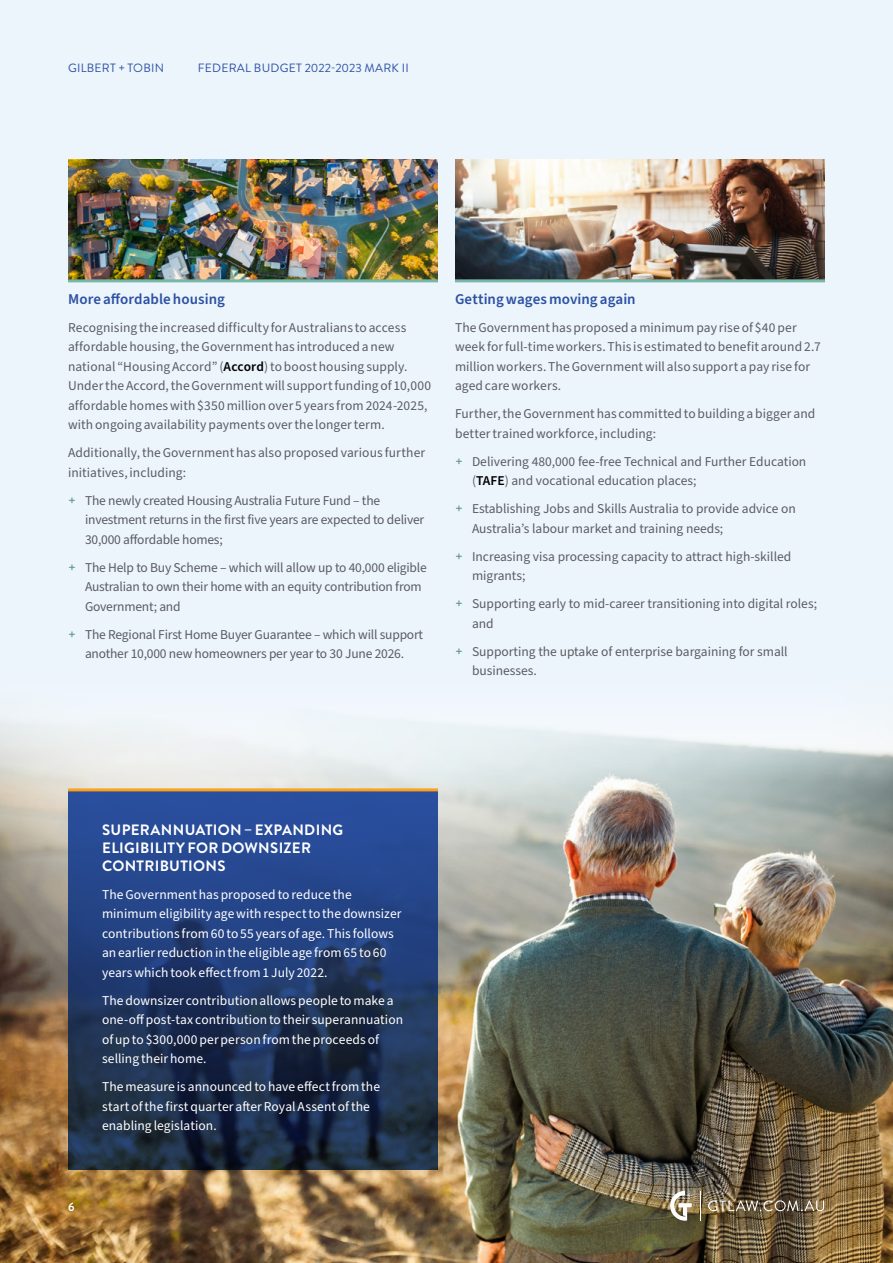
<style>
.page{position:relative;width:893px;height:1263px;background:#edf5fc}
.page>*{position:absolute;margin:0;border:0;box-sizing:border-box;transform-origin:0 0}
.H4-Small_Title_Rev{font:700 15px/18px "Brandon Grotesque";letter-spacing:.02em;color:#fff}
.Lead_in_paragraph{font:600 15px "Source Sans Pro";letter-spacing:.005em;color:#2b51a3}
.Body_copy_bullets_Po{font:13.5px/19.5px "Source Sans Pro";letter-spacing:-.015em;color:#5a5d62}
.Body_copy_Pos{font:13.5px/19.5px "Source Sans Pro";letter-spacing:.005em;color:#5a5d62}
.Body_Copy_Rev{font:13.5px/19.5px "Source Sans Pro";letter-spacing:.005em;color:#fff}
.t1{font:12px "Brandon Grotesque";letter-spacing:.02em;color:#2b51a3}
.t2{font:700 12px "Brandon Grotesque";color:#fff}
.s1{font-weight:600;color:#000}
.s2{font-family:"Brandon Grotesque";font-weight:500;color:#629a8c}
</style>
<div class="page">
<img style="left:68px;top:159px;width:370px;height:120px">
<img style="left:455px;top:159px;width:370px;height:120px">
<hr style="left:68px;top:279px;width:370px;height:3px;background:#76b7a7">
<hr style="left:455px;top:279px;width:370px;height:3px;background:#76b7a7">
<img style="left:0;top:720px;width:893px;height:543px">
<svg style="left:68px;top:791px;width:370px;height:378px;background:#21396a"></svg>
<hr style="left:68px;top:788px;width:370px;height:3px;background:#faa21b">
<svg style="left:670px;top:1191px;width:22px;height:30px"></svg>
<hr style="left:700px;top:1191px;width:1px;height:30px;background:#fff">
<svg style="left:708px;top:1200px;width:116px;height:11px"></svg>
<p class="t1" style="left:68px;top:60px;width:97px">GILBERT + TOBIN</p>
<p class="t1" style="left:198px;top:60px;width:212px">FEDERAL BUDGET 2022-2023 MARK II</p>
<p class="Lead_in_paragraph" style="left:68px;top:289px;width:159px">More affordable housing</p>
<p class="Body_copy_Pos" style="left:68px;top:318px;width:365px">Recognising the increased difficulty for Australians to access affordable housing, the Government has introduced a new national “Housing Accord” (<span class="s1">Accord</span>) to boost housing supply.<br>Under the Accord, the Government will support funding of 10,000 affordable homes with $350 million over 5 years from 2024-2025, with ongoing availability payments over the longer term.</p>
<p class="Body_copy_Pos" style="left:68px;top:443px;width:359px">Additionally, the Government has also proposed various further initiatives, including:</p>
<p class="Body_copy_bullets_Po" style="left:85px;top:491px;width:341px;text-indent:-17px"><span class="s2">+</span> The newly created Housing Australia Future Fund – the investment returns in the first five years are expected to deliver<br>30,000 affordable homes;</p>
<p class="Body_copy_bullets_Po" style="left:85px;top:558px;width:343px;text-indent:-17px"><span class="s2">+</span> The Help to Buy Scheme – which will allow up to 40,000 eligible<br>Australian to own their home with an equity contribution from<br>Government; and</p>
<p class="Body_copy_bullets_Po" style="left:68px;top:625px;width:357px;text-align:center"><span class="s2">+</span> The Regional First Home Buyer Guarantee – which will support another 10,000 new homeowners per year to 30 June 2026.</p>
<p class="Lead_in_paragraph" style="left:455px;top:289px;width:182px">Getting wages moving again</p>
<p class="Body_copy_Pos" style="left:455px;top:318px;width:367px">The Government has proposed a minimum pay rise of $40 per week for full-time workers. This is estimated to benefit around 2.7 million workers. The Government will also support a pay rise for aged care workers.</p>
<p class="Body_copy_Pos" style="left:455px;top:404px;width:362px">Further, the Government has committed to building a bigger and better trained workforce, including:</p>
<p class="Body_copy_bullets_Po" style="left:472px;top:452px;width:336px;text-indent:-17px"><span class="s2">+</span> Delivering 480,000 fee-free Technical and Further Education (<span class="s1">TAFE</span>) and vocational education places;</p>
<p class="Body_copy_bullets_Po" style="left:472px;top:499px;width:325px;text-indent:-17px"><span class="s2">+</span> Establishing Jobs and Skills Australia to provide advice on<br>Australia’s labour market and training needs;</p>
<p class="Body_copy_bullets_Po" style="left:472px;top:547px;width:321px;text-indent:-17px"><span class="s2">+</span> Increasing visa processing capacity to attract high-skilled migrants;</p>
<p class="Body_copy_bullets_Po" style="left:472px;top:594px;width:347px;text-indent:-17px"><span class="s2">+</span> Supporting early to mid-career transitioning into digital roles; and</p>
<p class="Body_copy_bullets_Po" style="left:472px;top:642px;width:317px;text-indent:-17px"><span class="s2">+</span> Supporting the uptake of enterprise bargaining for small businesses.</p>
<p class="t2" style="left:68px;top:1199px;width:8px">6</p>
<h4 class="H4-Small_Title_Rev" style="left:102px;top:821px;width:243px">SUPERANNUATION – EXPANDING<br>ELIGIBILITY FOR DOWNSIZER<br>CONTRIBUTIONS</h4>
<p class="Body_Copy_Rev" style="left:102px;top:885px;width:301px">The Government has proposed to reduce the minimum eligibility age with respect to the downsizer contributions from 60 to 55 years of age. This follows an earlier reduction in the eligible age from 65 to 60 years which took effect from 1 July 2022.</p>
<p class="Body_Copy_Rev" style="left:102px;top:991px;width:303px">The downsizer contribution allows people to make a one-off post-tax contribution to their superannuation of up to $300,000 per person from the proceeds of selling their home.</p>
<p class="Body_Copy_Rev" style="left:102px;top:1077px;width:280px">The measure is announced to have effect from the start of the first quarter after Royal Assent of the enabling legislation.</p>
</div>
